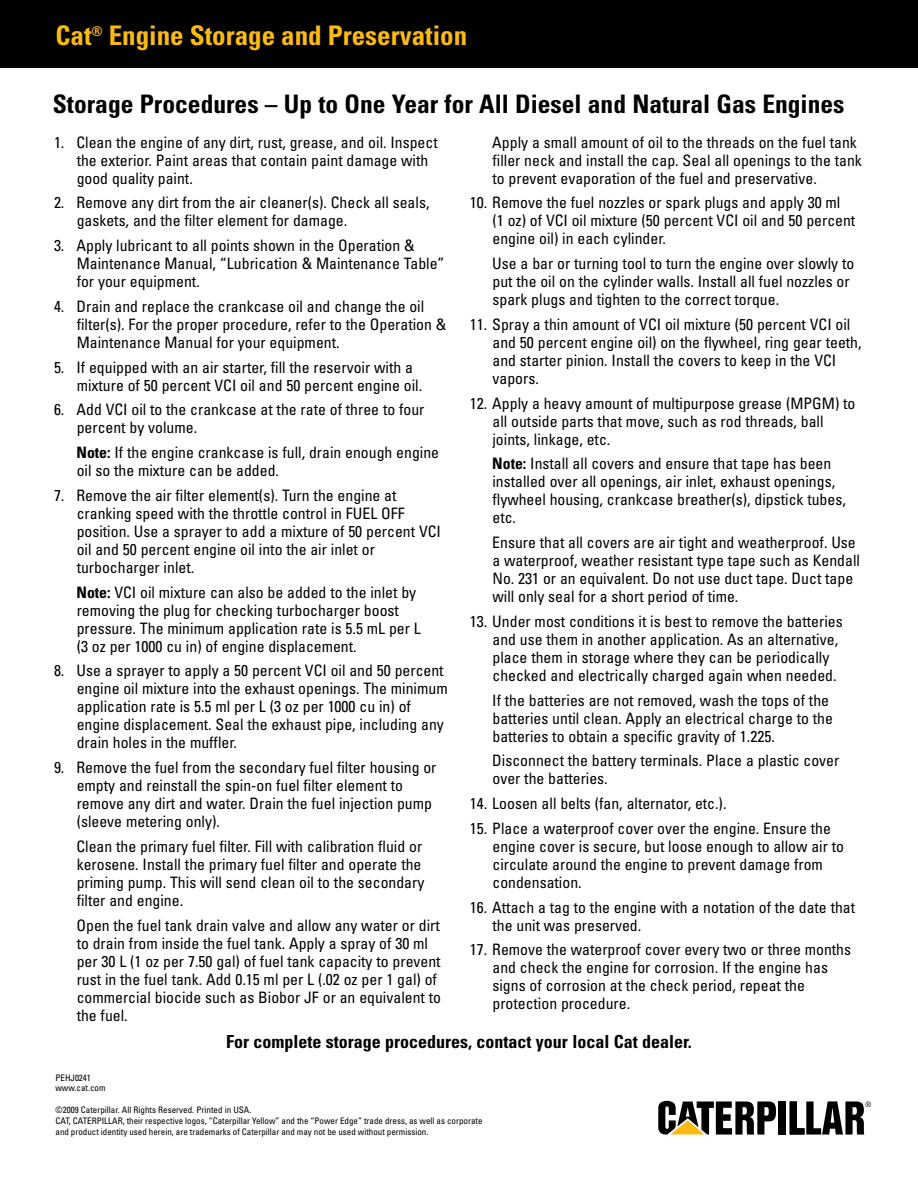
<style>
.page{position:relative;width:918px;height:1188px;background:#fff}
.page>*{position:absolute;margin:0;border:0;box-sizing:border-box;transform-origin:0 0}
.t1{font:700 condensed 27px "Univers";color:#fdba12}
.t2{font:700 condensed 25.5px "Univers";color:#000}
.t3{font:700 condensed 18px "Univers";color:#000}
.t4{font:condensed 15.75px/18px "Univers";color:#000}
.t5{font:condensed 9px/10.8px "Univers";color:#000}
.s1{font-weight:700}
</style>
<div class="page">
<div style="left:0;top:0;width:918px;height:68px;background:#000"></div>
<div style="left:779px;top:1101px;width:7px;height:34px;background:#000"></div>
<svg style="left:658px;top:1101px;width:118px;height:34px"></svg>
<svg style="left:790px;top:1101px;width:81px;height:34px"></svg>
<h1 class="t1" style="left:56px;top:19px;width:413px">Cat<sup>®</sup> Engine Storage and Preservation</h1>
<h2 class="t2" style="left:53px;top:89px;width:793px">Storage Procedures – Up to One Year for All Diesel and Natural Gas Engines</h2>
<p class="t4" style="left:77px;top:133px;width:363px;text-indent:-23px">1. Clean the engine of any dirt, rust, grease, and oil. Inspect the exterior. Paint areas that contain paint damage with good quality paint.</p>
<p class="t4" style="left:77px;top:194px;width:354px;text-indent:-23px">2. Remove any dirt from the air cleaner(s). Check all seals, gaskets, and the filter element for damage.</p>
<p class="t4" style="left:77px;top:236px;width:369px;text-indent:-23px">3. Apply lubricant to all points shown in the Operation &amp;<br>Maintenance Manual, “Lubrication &amp; Maintenance Table” for your equipment.</p>
<p class="t4" style="left:77px;top:297px;width:371px;text-indent:-23px">4. Drain and replace the crankcase oil and change the oil filter(s). For the proper procedure, refer to the Operation &amp;<br>Maintenance Manual for your equipment.</p>
<p class="t4" style="left:77px;top:358px;width:347px;text-indent:-23px">5. If equipped with an air starter, fill the reservoir with a mixture of 50 percent VCI oil and 50 percent engine oil.</p>
<p class="t4" style="left:77px;top:400px;width:349px;text-indent:-23px">6. Add VCI oil to the crankcase at the rate of three to four percent by volume.</p>
<p class="t4" style="left:77px;top:443px;width:364px"><span class="s1">Note:</span> If the engine crankcase is full, drain enough engine oil so the mixture can be added.</p>
<p class="t4" style="left:77px;top:486px;width:366px;text-indent:-23px">7. Remove the air filter element(s). Turn the engine at cranking speed with the throttle control in FUEL OFF position. Use a sprayer to add a mixture of 50 percent VCI oil and 50 percent engine oil into the air inlet or turbocharger inlet.</p>
<p class="t4" style="left:77px;top:583px;width:346px"><span class="s1">Note:</span> VCI oil mixture can also be added to the inlet by removing the plug for checking turbocharger boost pressure. The minimum application rate is 5.5 mL per L (3 oz per 1000 cu in) of engine displacement.</p>
<p class="t4" style="left:77px;top:661px;width:373px;text-indent:-23px">8. Use a sprayer to apply a 50 percent VCI oil and 50 percent engine oil mixture into the exhaust openings. The minimum application rate is 5.5 ml per L (3 oz per 1000 cu in) of engine displacement. Seal the exhaust pipe, including any drain holes in the muffler.</p>
<p class="t4" style="left:77px;top:758px;width:361px;text-indent:-23px">9. Remove the fuel from the secondary fuel filter housing or empty and reinstall the spin-on fuel filter element to remove any dirt and water. Drain the fuel injection pump (sleeve metering only).</p>
<p class="t4" style="left:77px;top:837px;width:349px">Clean the primary fuel filter. Fill with calibration fluid or kerosene. Install the primary fuel filter and operate the priming pump. This will send clean oil to the secondary filter and engine.</p>
<p class="t4" style="left:77px;top:916px;width:366px">Open the fuel tank drain valve and allow any water or dirt to drain from inside the fuel tank. Apply a spray of 30 ml per 30 L (1 oz per 7.50 gal) of fuel tank capacity to prevent rust in the fuel tank. Add 0.15 ml per L (.02 oz per 1 gal) of commercial biocide such as Biobor JF or an equivalent to the fuel.</p>
<p class="t4" style="left:492px;top:133px;width:371px">Apply a small amount of oil to the threads on the fuel tank filler neck and install the cap. Seal all openings to the tank to prevent evaporation of the fuel and preservative.</p>
<p class="t4" style="left:492px;top:193px;width:364px;text-indent:-23px">10. Remove the fuel nozzles or spark plugs and apply 30 ml (1 oz) of VCI oil mixture (50 percent VCI oil and 50 percent engine oil) in each cylinder.</p>
<p class="t4" style="left:492px;top:254px;width:363px">Use a bar or turning tool to turn the engine over slowly to put the oil on the cylinder walls. Install all fuel nozzles or spark plugs and tighten to the correct torque.</p>
<p class="t4" style="left:492px;top:315px;width:371px;text-indent:-23px">11. Spray a thin amount of VCI oil mixture (50 percent VCI oil and 50 percent engine oil) on the flywheel, ring gear teeth, and starter pinion. Install the covers to keep in the VCI vapors.</p>
<p class="t4" style="left:492px;top:394px;width:365px;text-indent:-23px">12. Apply a heavy amount of multipurpose grease (MPGM) to all outside parts that move, such as rod threads, ball joints, linkage, etc.</p>
<p class="t4" style="left:492px;top:454px;width:355px"><span class="s1">Note:</span> Install all covers and ensure that tape has been installed over all openings, air inlet, exhaust openings, flywheel housing, crankcase breather(s), dipstick tubes, etc.</p>
<p class="t4" style="left:492px;top:533px;width:369px">Ensure that all covers are air tight and weatherproof. Use a waterproof, weather resistant type tape such as Kendall No. 231 or an equivalent. Do not use duct tape. Duct tape will only seal for a short period of time.</p>
<p class="t4" style="left:492px;top:612px;width:352px;text-indent:-23px">13. Under most conditions it is best to remove the batteries and use them in another application. As an alternative, place them in storage where they can be periodically checked and electrically charged again when needed.</p>
<p class="t4" style="left:492px;top:691px;width:342px">If the batteries are not removed, wash the tops of the batteries until clean. Apply an electrical charge to the batteries to obtain a specific gravity of 1.225.</p>
<p class="t4" style="left:492px;top:751px;width:349px">Disconnect the battery terminals. Place a plastic cover over the batteries.</p>
<p class="t4" style="left:470px;top:794px;width:258px">14. Loosen all belts (fan, alternator, etc.).</p>
<p class="t4" style="left:492px;top:819px;width:353px;text-indent:-23px">15. Place a waterproof cover over the engine. Ensure the engine cover is secure, but loose enough to allow air to circulate around the engine to prevent damage from condensation.</p>
<p class="t4" style="left:492px;top:898px;width:364px;text-indent:-23px">16. Attach a tag to the engine with a notation of the date that the unit was preserved.</p>
<p class="t4" style="left:492px;top:940px;width:360px;text-indent:-23px">17. Remove the waterproof cover every two or three months and check the engine for corrosion. If the engine has signs of corrosion at the check period, repeat the protection procedure.</p>
<p class="t3" style="left:226px;top:1030px;width:467px">For complete storage procedures, contact your local Cat dealer.</p>
<p class="t5" style="left:56px;top:1072px;width:52px">PEHJ0241 www.cat.com</p>
<p class="t5" style="left:56px;top:1104px;width:429px">©2009 Caterpillar. All Rights Reserved. Printed in USA.<br>CAT, CATERPILLAR, their respective logos, “Caterpillar Yellow” and the “Power Edge” trade dress, as well as corporate and product identity used herein, are trademarks of Caterpillar and may not be used without permission.</p>
</div>
